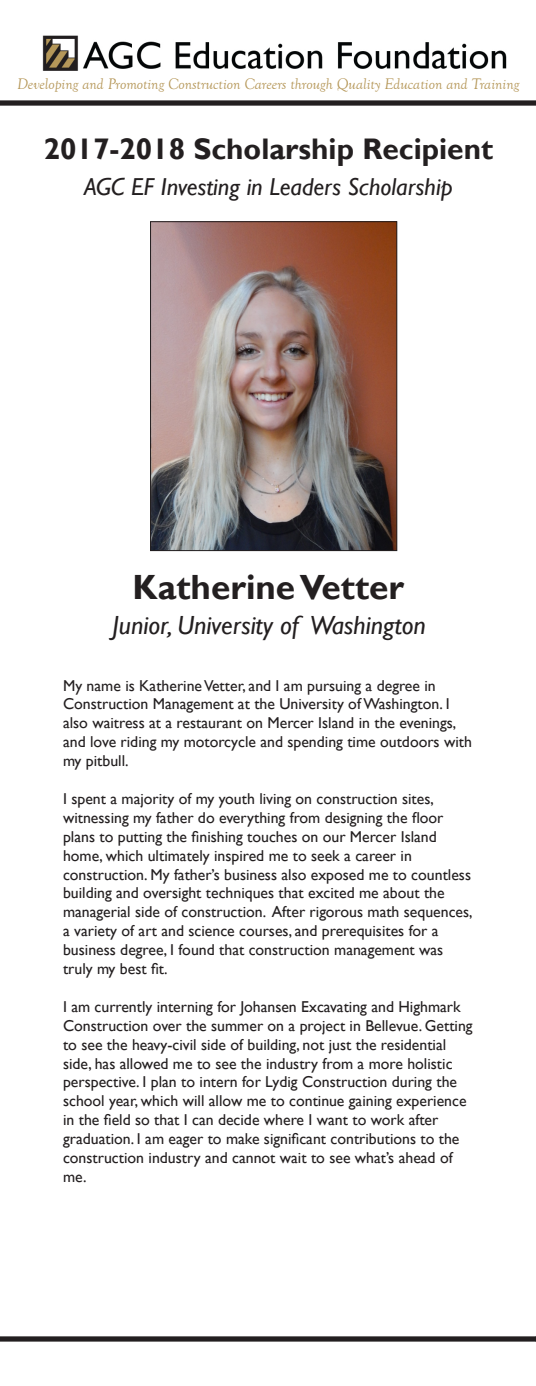
<style>
.page{position:relative;width:536px;height:1386px;background:#fff}
.page>*{position:absolute;margin:0;border:0;box-sizing:border-box;transform-origin:0 0}
.t1{font:700 35px "Gill Sans";color:#231f20}
.t2{font:700 29.75px "Gill Sans";color:#231f20}
.t3{font:italic 26.25px "Gill Sans";color:#231f20}
.t4{font:italic 24.5px "Gill Sans";color:#231f20}
.t5{font:15.75px/18.9px "Gill Sans";color:#231f20}
.t6{font:italic 15.75px "Goudy Old Style T";color:#b6985a}
</style>
<div class="page">
<img style="left:42px;top:35px;width:465px;height:36px">
<div style="left:0;top:100px;width:536px;height:6px;background:#231f20"></div>
<div style="left:0;top:1336px;width:536px;height:6px;background:#231f20"></div>
<img style="left:152px;top:223px;width:243px;height:326px">
<div style="left:150px;top:221px;width:247px;height:330px;border:1px solid #231f20"></div>
<p class="t6" style="left:17px;top:75px;width:503px">Developing and Promoting Construction Careers through Quality Education and Training</p>
<p class="t2" style="left:44px;top:131px;width:451px">2017-2018 Scholarship Recipient</p>
<p class="t4" style="left:84px;top:172px;width:370px">AGC EF Investing in Leaders Scholarship</p>
<p class="t1" style="left:132px;top:566px;width:273px">Katherine Vetter</p>
<p class="t3" style="left:113px;top:610px;width:314px">Junior, University of Washington</p>
<p class="t5" style="left:63px;top:676px;width:410px">My name is Katherine Vetter, and I am pursuing a degree in Construction Management at the University of Washington. I also waitress at a restaurant on Mercer Island in the evenings, and love riding my motorcycle and spending time outdoors with my pitbull.</p>
<p class="t5" style="left:63px;top:789px;width:411px">I spent a majority of my youth living on construction sites, witnessing my father do everything from designing the floor plans to putting the finishing touches on our Mercer Island home, which ultimately inspired me to seek a career in construction. My father’s business also exposed me to countless building and oversight techniques that excited me about the managerial side of construction. After rigorous math sequences, a variety of art and science courses, and prerequisites for a business degree, I found that construction management was truly my best fit.</p>
<p class="t5" style="left:63px;top:997px;width:411px">I am currently interning for Johansen Excavating and Highmark Construction over the summer on a project in Bellevue. Getting to see the heavy-civil side of building, not just the residential side, has allowed me to see the industry from a more holistic perspective. I plan to intern for Lydig Construction during the school year, which will allow me to continue gaining experience in the field so that I can decide where I want to work after graduation. I am eager to make significant contributions to the construction industry and cannot wait to see what’s ahead of me.</p>
</div>
